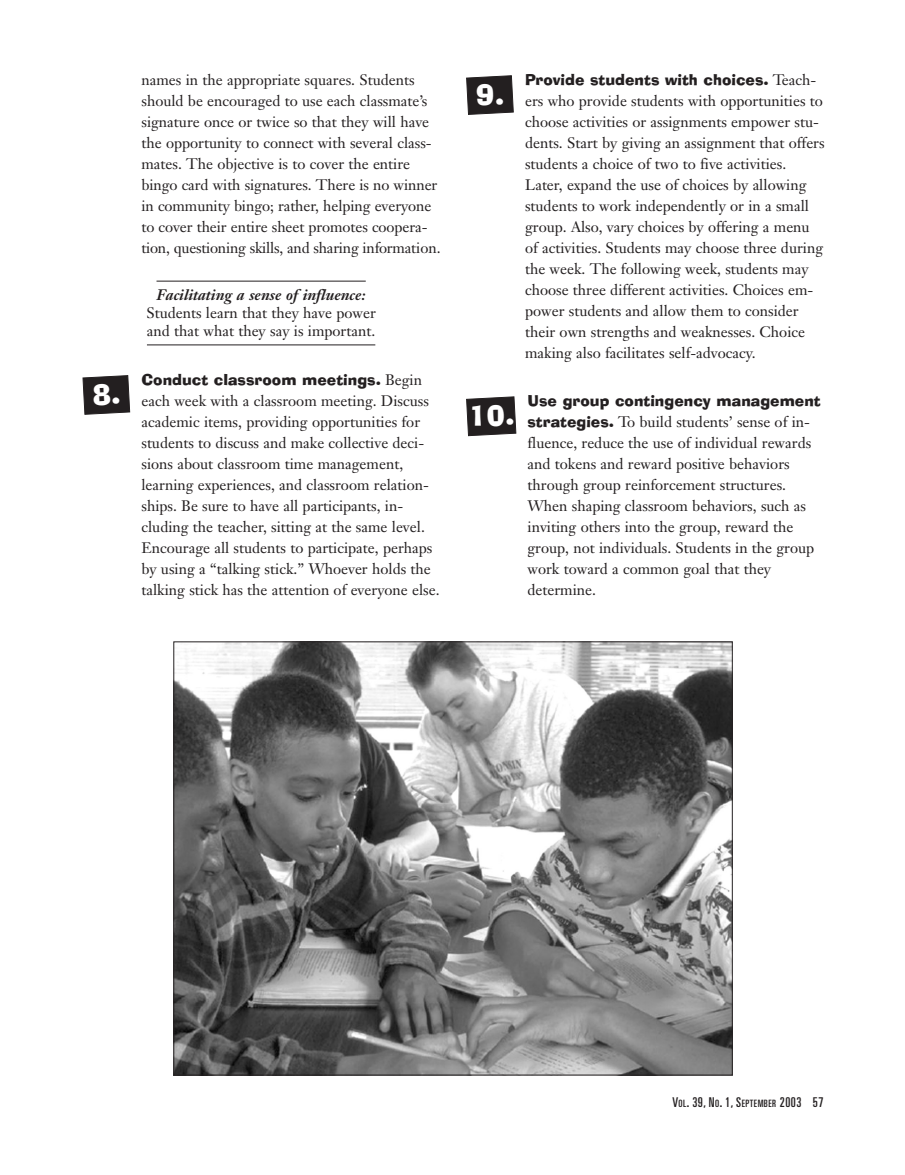
<style>
.page{position:relative;width:905px;height:1175px;background:#fff}
.page>*{position:absolute;margin:0;border:0;box-sizing:border-box;transform-origin:0 0}
.t1{font:15px/21px "Janson Text";color:#231f20}
.t2{font:15px "Ad Lib BT";color:#231f20}
.t3{font:italic 700 15px "Janson Text";color:#231f20}
.t4{font:ultra-condensed 13.5px "Univers";letter-spacing:.035em;color:#231f20}
.s1{font-family:"Janson Text"}
.s2{font-family:"Ad Lib BT"}
.s3{font-size:10.2px}
</style>
<div class="page">
<svg style="left:130px;top:280px;width:603px;height:796px"></svg>
<svg style="left:82px;top:375px;width:48px;height:40px;background:#3a3737"></svg>
<svg style="left:466px;top:396px;width:50px;height:40px;background:#383435"></svg>
<svg style="left:466px;top:75px;width:48px;height:40px;background:#3a3637"></svg>
<p class="t1" style="left:141px;top:71px;width:301px">names in the appropriate squares. Students should be encouraged to use each classmate’s signature once or twice so that they will have the opportunity to connect with several class&shy;mates. The objective is to cover the entire bingo card with signatures. There is no winner in community bingo; rather, helping everyone to cover their entire sheet promotes coopera&shy;tion, questioning skills, and sharing information.</p>
<p class="t3" style="left:156px;top:289px;width:211px">Facilitating a sense of influence:</p>
<p class="t1" style="left:146px;top:305px;width:231px;line-height:18px">Students learn that they have power and that what they say is important.</p>
<p class="t2" style="left:141px;top:374px;width:282px">Conduct classroom meetings. <span class="s1">Begin</span></p>
<p class="t1" style="left:141px;top:392px;width:300px">each week with a classroom meeting. Discuss academic items, providing opportunities for students to discuss and make collective deci&shy;sions about classroom time management, learning experiences, and classroom relation&shy;ships. Be sure to have all participants, in&shy;cluding the teacher, sitting at the same level.<br>Encourage all students to participate, perhaps by using a “talking stick.” Whoever holds the talking stick has the attention of everyone else.</p>
<p class="t2" style="left:525px;top:74px;width:293px">Provide students with choices. <span class="s1">Teach-</span></p>
<p class="t1" style="left:525px;top:92px;width:301px">ers who provide students with opportunities to choose activities or assignments empower stu&shy;dents. Start by giving an assignment that offers students a choice of two to five activities.<br>Later, expand the use of choices by allowing students to work independently or in a small group. Also, vary choices by offering a menu of activities. Students may choose three during the week. The following week, students may choose three different activities. Choices em&shy;power students and allow them to consider their own strengths and weaknesses. Choice making also facilitates self-advocacy.</p>
<p class="t2" style="left:527px;top:395px;width:295px">Use group contingency management</p>
<p class="t1" style="left:527px;top:413px;width:288px"><span class="s2">strategies.</span> To build students’ sense of in&shy;fluence, reduce the use of individual rewards and tokens and reward positive behaviors through group reinforcement structures.<br>When shaping classroom behaviors, such as inviting others into the group, reward the group, not individuals. Students in the group work toward a common goal that they determine.</p>
<p class="t4" style="left:672px;top:1097px;width:152px">V<span class="s3">OL</span>. 39, N<span class="s3">O</span>. 1, S<span class="s3">EPTEMBER</span> 2003 57</p>
</div>
